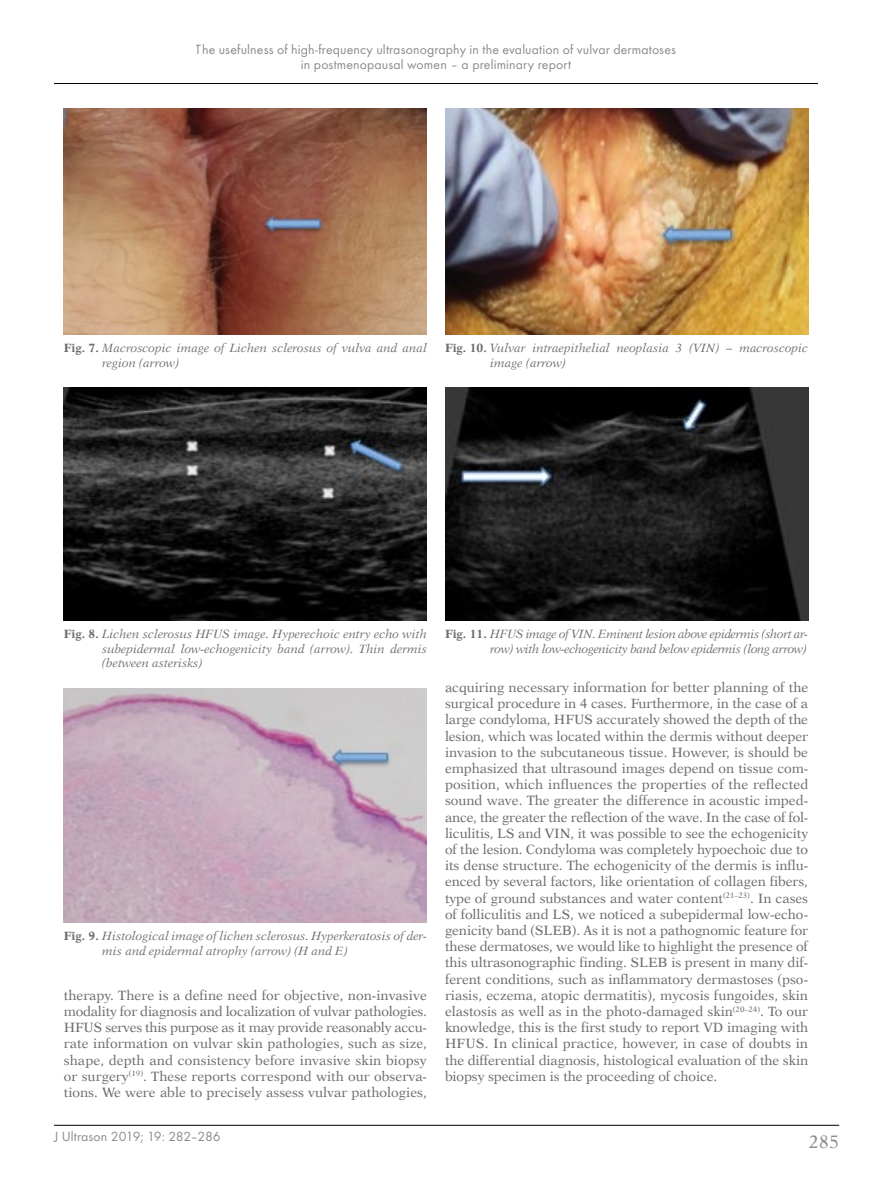
<style>
.page{position:relative;width:872px;height:1191px;background:#fff}
.page>*{position:absolute;margin:0;border:0;box-sizing:border-box;transform-origin:0 0}
.t1{font:18px "Dutch 823 EU Normal";color:#6d6e71}
.t2{font:13.8px/14.4px "Futura TCE";letter-spacing:.01em;color:#6d6e71;text-align:center}
.BANG_-_Body_Ang{font:13.5px/16.2px "Dutch 823 EU Normal";letter-spacing:-.01em;color:#6d6e71;text-align:justify}
.Normalny{font:12px/14.4px "Dutch 823 EU Italic";color:#6d6e71}
.Normalny-2{font:12px/14.4px "Dutch 823 EU Italic";letter-spacing:-.03em;color:#6d6e71;text-align:right}
.s1{font-family:"Dutch 823 EU Bold"}
</style>
<div class="page">
<hr style="left:54px;top:1125px;width:785px;height:1px;background:#000">
<hr style="left:54px;top:83px;width:764px;height:1px;background:#000">
<img style="left:64px;top:108px;width:363px;height:226px">
<img style="left:64px;top:388px;width:363px;height:232px">
<img style="left:64px;top:688px;width:363px;height:234px">
<img style="left:445px;top:108px;width:363px;height:226px">
<img style="left:445px;top:388px;width:363px;height:232px">
<p class="t2" style="left:196px;top:42px;width:481px">The usefulness of high-frequency ultrasonography in the evaluation of vulvar dermatoses in postmenopausal women – a preliminary report</p>
<p class="Normalny" style="left:102px;top:341px;width:326px;text-indent:-38px"><span class="s1">Fig. 7.</span> Macroscopic image of Lichen sclerosus of vulva and anal region (arrow)</p>
<p class="Normalny" style="left:490px;top:341px;width:319px;text-indent:-45px"><span class="s1">Fig. 10.</span> Vulvar intraepithelial neoplasia 3 (VIN) – macroscopic image (arrow)</p>
<p class="Normalny" style="left:102px;top:627px;width:326px;text-align:justify;text-indent:-38px"><span class="s1">Fig. 8.</span> Lichen sclerosus HFUS image. Hyperechoic entry echo with subepidermal low-echogenicity band (arrow). Thin dermis (between asterisks)</p>
<p class="Normalny" style="left:102px;top:929px;width:326px;text-indent:-38px"><span class="s1">Fig. 9.</span> Histological image of lichen sclerosus. Hyperkeratosis of der&shy;mis and epidermal atrophy (arrow) (H and E)</p>
<p class="BANG_-_Body_Ang" style="left:64px;top:987px;width:365px">therapy. There is a define need for objective, non-invasive modality for diagnosis and localization of vulvar pathologies.<br>HFUS serves this purpose as it may provide reasonably accu&shy;rate information on vulvar skin pathologies, such as size, shape, depth and consistency before invasive skin biopsy or surgery<sup>(19)</sup>. These reports correspond with our observa&shy;tions. We were able to precisely assess vulvar pathologies,</p>
<p class="t2" style="left:54px;top:1128px;width:168px">J Ultrason 2019; 19: 282–286</p>
<p class="Normalny-2" style="left:445px;top:627px;width:365px"><span class="s1">Fig. 11.</span> HFUS image of VIN. Eminent lesion above epidermis (short ar&shy;row) with low-echogenicity band below epidermis (long arrow)</p>
<p class="BANG_-_Body_Ang" style="left:445px;top:679px;width:365px">acquiring necessary information for better planning of the surgical procedure in 4 cases. Furthermore, in the case of a large condyloma, HFUS accurately showed the depth of the lesion, which was located within the dermis without deeper invasion to the subcutaneous tissue. However, is should be emphasized that ultrasound images depend on tissue com&shy;position, which influences the properties of the reflected sound wave. The greater the difference in acoustic imped&shy;ance, the greater the reflection of the wave. In the case of fol&shy;liculitis, LS and VIN, it was possible to see the echogenicity of the lesion. Condyloma was completely hypoechoic due to its dense structure. The echogenicity of the dermis is influ&shy;enced by several factors, like orientation of collagen fibers, type of ground substances and water content<sup>(21–23)</sup>. In cases of folliculitis and LS, we noticed a subepidermal low-echo&shy;genicity band (SLEB). As it is not a pathognomic feature for these dermatoses, we would like to highlight the presence of this ultrasonographic finding. SLEB is present in many dif&shy;ferent conditions, such as inflammatory dermastoses (pso&shy;riasis, eczema, atopic dermatitis), mycosis fungoides, skin elastosis as well as in the photo-damaged skin<sup>(20–24)</sup>. To our knowledge, this is the first study to report VD imaging with HFUS. In clinical practice, however, in case of doubts in the differential diagnosis, histological evaluation of the skin biopsy specimen is the proceeding of choice.</p>
<h1 class="t1" style="left:808px;top:1131px;width:32px">285</h1>
</div>
